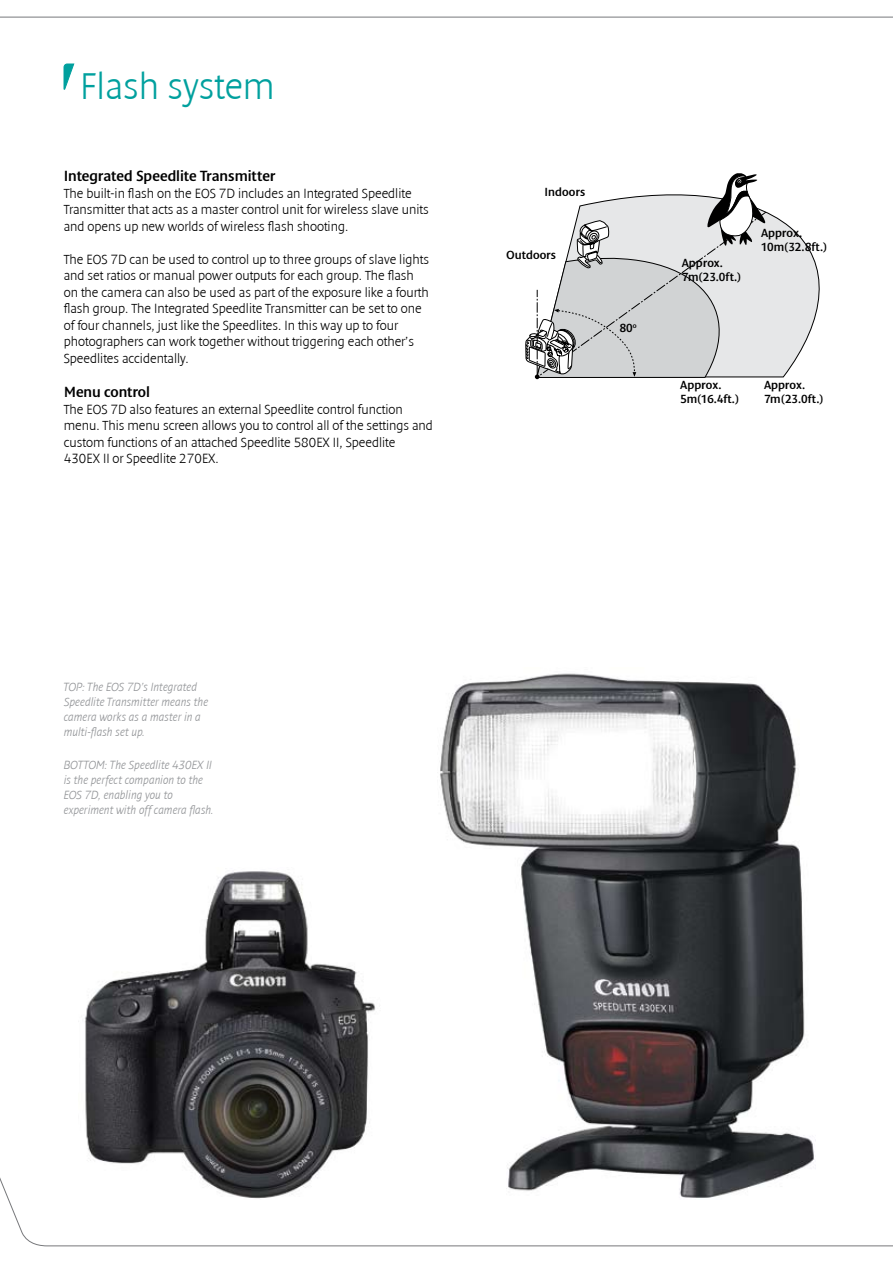
<style>
.page{position:relative;width:893px;height:1263px;background:#fff}
.page>*{position:absolute;margin:0;border:0;box-sizing:border-box;transform-origin:0 0}
.t1{font:300 37.5px "Denda New";color:#00a09e}
.t2{font:15px "Denda New";color:#000}
.t3{font:300 13.5px/16.5px "Denda New";color:#000}
.t4{font:italic 300 12px/15px "Denda New";color:#939598}
.t5{font:12px/13.5px "Denda New";letter-spacing:.01em;color:#000}
</style>
<div class="page">
<img style="left:440px;top:673px;width:376px;height:471px">
<img style="left:85px;top:871px;width:291px;height:273px">
<svg style="left:766px;top:211px;width:53px;height:166px"></svg>
<svg style="left:525px;top:173px;width:241px;height:207px"></svg>
<svg style="left:0;top:17px;width:893px;height:73px"></svg>
<svg style="left:0;top:1144px;width:893px;height:102px"></svg>
<svg style="left:64px;top:64px;width:10px;height:26px"></svg>
<h1 class="t1" style="left:80px;top:67px;width:196px">Flash system</h1>
<p class="t2" style="left:64px;top:167px;width:213px">Integrated Speedlite Transmitter</p>
<p class="t3" style="left:64px;top:185px;width:366px">The built-in flash on the EOS 7D includes an Integrated Speedlite<br>Transmitter that acts as a master control unit for wireless slave units and opens up new worlds of wireless flash shooting.</p>
<p class="t3" style="left:64px;top:251px;width:367px">The EOS 7D can be used to control up to three groups of slave lights and set ratios or manual power outputs for each group. The flash on the camera can also be used as part of the exposure like a fourth flash group. The Integrated Speedlite Transmitter can be set to one of four channels, just like the Speedlites. In this way up to four photographers can work together without triggering each other’s Speedlites accidentally.</p>
<p class="t2" style="left:64px;top:383px;width:88px">Menu control</p>
<p class="t3" style="left:64px;top:401px;width:371px">The EOS 7D also features an external Speedlite control function menu. This menu screen allows you to control all of the settings and custom functions of an attached Speedlite 580EX II, Speedlite 430EX II or Speedlite 270EX.</p>
<p class="t5" style="left:545px;top:186px;width:42px">Indoors</p>
<p class="t5" style="left:507px;top:249px;width:51px">Outdoors</p>
<p class="t5" style="left:619px;top:321px;width:19px">80<sup>o</sup></p>
<p class="t5" style="left:682px;top:257px;width:61px">Approx.<br>7m(23.0ft.)</p>
<p class="t5" style="left:761px;top:227px;width:68px">Approx.<br>10m(32.8ft.)</p>
<p class="t5" style="left:680px;top:379px;width:60px">Approx.<br>5m(16.4ft.)</p>
<p class="t5" style="left:764px;top:379px;width:61px">Approx.<br>7m(23.0ft.)</p>
<p class="t4" style="left:64px;top:679px;width:146px">TOP: The EOS 7D’s Integrated<br>Speedlite Transmitter means the camera works as a master in a multi-flash set up.</p>
<p class="t4" style="left:64px;top:757px;width:152px">BOTTOM: The Speedlite 430EX II is the perfect companion to the<br>EOS 7D, enabling you to experiment with off camera flash.</p>
</div>
